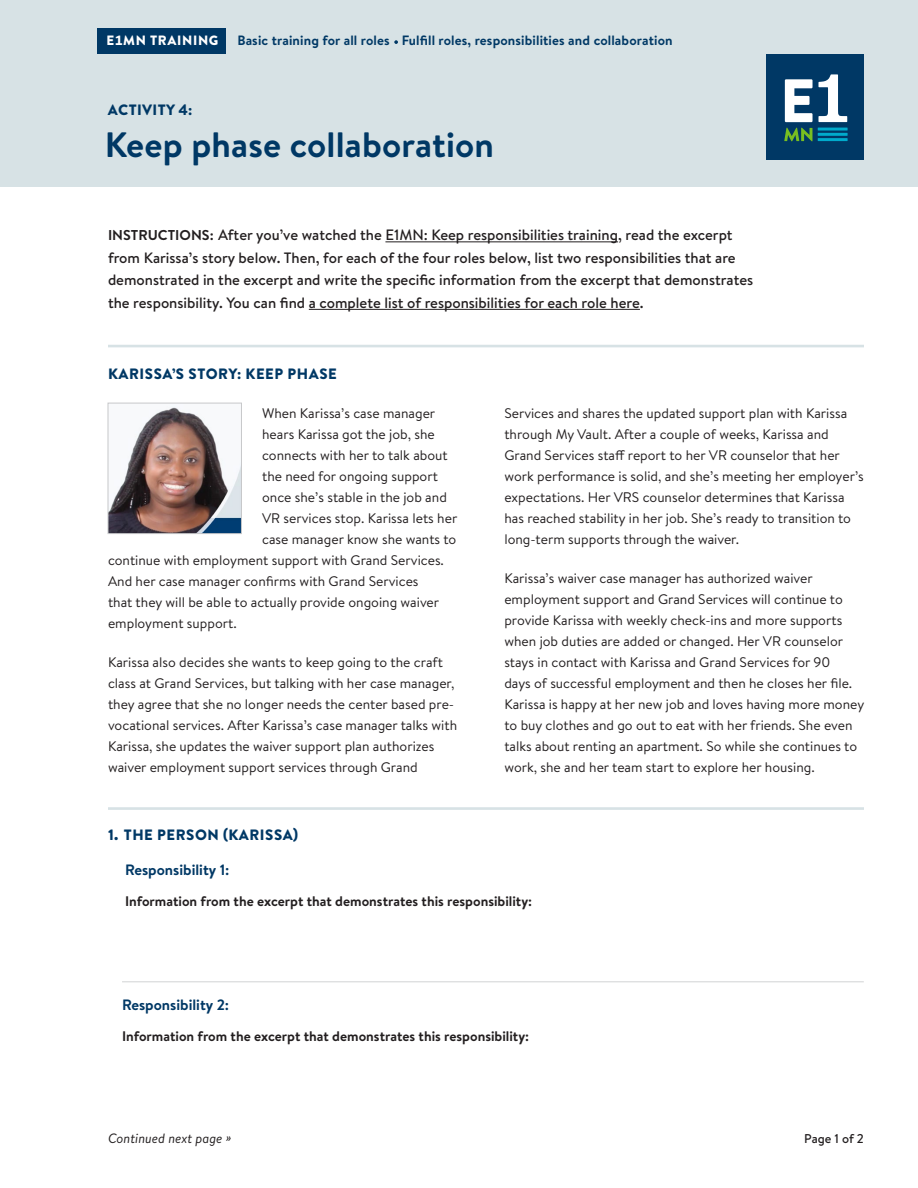
<style>
.page{position:relative;width:918px;height:1188px;background:#fff}
.page>*{position:absolute;margin:0;border:0;box-sizing:border-box;transform-origin:0 0}
.Header_1_H1{font:700 35.25px "Brandon Text";letter-spacing:.005em;color:#003865}
.Instructions_body{font:500 15px/22.5px "Brandon Text";color:#231f20}
.Subhead_1_All_Caps_B{font:900 15px "Brandon Text";letter-spacing:.035em;color:#003865}
.Subhead_2_H3{font:700 15px "Brandon Text";color:#003865}
.Header_1_H1-2{font:900 15px "Brandon Text";letter-spacing:.025em;color:#003865}
.Body_smaller{font:13.8px/21px "Brandon Text";color:#231f20}
.t1{font:700 13.8px "Brandon Text";color:#231f20}
.E1MN_Training{font:700 13.5px "Brandon Text";letter-spacing:.01em;color:#003865}
.t2{font:italic 13.5px "Brandon Text";color:#231f20}
.E1MN_Training-2{font:900 13.5px "Brandon Text";letter-spacing:.05em;color:#fff}
.t3{font:500 12.75px "Brandon Text";letter-spacing:-.005em;color:#231f20}
.s1{font-weight:700;font-size:14.25px}
</style>
<div class="page">
<div style="left:0;top:0;width:918px;height:187px;background:#d7e2e5"></div>
<div style="left:97px;top:28px;width:129px;height:26px;background:#003865"></div>
<hr style="left:108px;top:345px;width:756px;height:2px;background:#d7e2e5">
<svg style="left:394px;top:40px;width:4px;height:4px"></svg>
<hr style="left:385px;top:241px;width:233px;height:1px;background:#231f20">
<hr style="left:309px;top:309px;width:331px;height:1px;background:#231f20">
<div style="left:767px;top:54px;width:97px;height:106px;background:#003865"></div>
<svg style="left:784px;top:128px;width:28px;height:13px"></svg>
<hr style="left:818px;top:128px;width:30px;height:3px;background:#00abcc">
<hr style="left:818px;top:133px;width:30px;height:3px;background:#00abcc">
<hr style="left:818px;top:138px;width:30px;height:3px;background:#00abcc">
<svg style="left:785px;top:74px;width:62px;height:48px"></svg>
<img style="left:110px;top:406px;width:130px;height:126px">
<div style="left:108px;top:403px;width:134px;height:131px;border:1px solid #c7c8ca"></div>
<hr style="left:122px;top:981px;width:742px;height:1px;background:#d1d3d4">
<hr style="left:108px;top:807px;width:756px;height:3px;background:#d7e2e5">
<p class="E1MN_Training-2" style="left:107px;top:31px;width:113px">E1MN TRAINING</p>
<p class="E1MN_Training" style="left:237px;top:31px;width:437px">Basic training for all roles Fulfill roles, responsibilities and collaboration</p>
<h1 class="Header_1_H1-2" style="left:108px;top:100px;width:86px">ACTIVITY 4:</h1>
<h1 class="Header_1_H1" style="left:105px;top:121px;width:391px">Keep phase collaboration</h1>
<p class="Instructions_body" style="left:108px;top:224px;width:647px"><span class="s1">INSTRUCTIONS:</span> After you’ve watched the E1MN: Keep responsibilities training, read the excerpt from Karissa’s story below. Then, for each of the four roles below, list two responsibilities that are demonstrated in the excerpt and write the specific information from the excerpt that demonstrates the responsibility. You can find a complete list of responsibilities for each role here.</p>
<h2 class="Subhead_1_All_Caps_B" style="left:108px;top:363px;width:230px">KARISSA’S STORY: KEEP PHASE</h2>
<p class="Body_smaller" style="left:262px;top:402px;width:175px">When Karissa’s case manager</p>
<p class="Body_smaller" style="left:262px;top:423px;width:174px">hears Karissa got the job, she</p>
<p class="Body_smaller" style="left:262px;top:444px;width:187px">connects with her to talk about</p>
<p class="Body_smaller" style="left:262px;top:465px;width:177px">the need for ongoing support</p>
<p class="Body_smaller" style="left:262px;top:486px;width:186px">once she’s stable in the job and</p>
<p class="Body_smaller" style="left:262px;top:507px;width:197px">VR services stop. Karissa lets her</p>
<p class="Body_smaller" style="left:262px;top:528px;width:196px">case manager know she wants to</p>
<p class="Body_smaller" style="left:108px;top:549px;width:338px">continue with employment support with Grand Services.</p>
<p class="Body_smaller" style="left:108px;top:570px;width:312px">And her case manager confirms with Grand Services</p>
<p class="Body_smaller" style="left:108px;top:591px;width:333px">that they will be able to actually provide ongoing waiver</p>
<p class="Body_smaller" style="left:108px;top:612px;width:130px">employment support.</p>
<p class="Body_smaller" style="left:108px;top:651px;width:351px">Karissa also decides she wants to keep going to the craft class at Grand Services, but talking with her case manager, they agree that she no longer needs the center based pre&shy;vocational services. After Karissa’s case manager talks with Karissa, she updates the waiver support plan authorizes waiver employment support services through Grand</p>
<h2 class="Subhead_1_All_Caps_B" style="left:108px;top:824px;width:192px">1. THE PERSON (KARISSA)</h2>
<h3 class="Subhead_2_H3" style="left:125px;top:859px;width:106px">Responsibility 1:</h3>
<p class="Body_smaller" style="left:504px;top:402px;width:361px">Services and shares the updated support plan with Karissa through My Vault. After a couple of weeks, Karissa and Grand Services staff report to her VR counselor that her work performance is solid, and she’s meeting her employer’s expectations. Her VRS counselor determines that Karissa has reached stability in her job. She’s ready to transition to long-term supports through the waiver.</p>
<p class="Body_smaller" style="left:504px;top:567px;width:361px">Karissa’s waiver case manager has authorized waiver employment support and Grand Services will continue to provide Karissa with weekly check-ins and more supports when job duties are added or changed. Her VR counselor stays in contact with Karissa and Grand Services for 90<br>days of successful employment and then he closes her file.<br>Karissa is happy at her new job and loves having more money to buy clothes and go out to eat with her friends. She even talks about renting an apartment. So while she continues to work, she and her team start to explore her housing.</p>
<p class="t1" style="left:125px;top:891px;width:409px">Information from the excerpt that demonstrates this responsibility:</p>
<h3 class="Subhead_2_H3" style="left:122px;top:994px;width:109px">Responsibility 2:</h3>
<p class="t1" style="left:122px;top:1027px;width:409px">Information from the excerpt that demonstrates this responsibility:</p>
<p class="t2" style="left:108px;top:1130px;width:125px">Continued next page »</p>
<p class="t3" style="left:804px;top:1130px;width:61px">Page 1 of 2</p>
</div>
